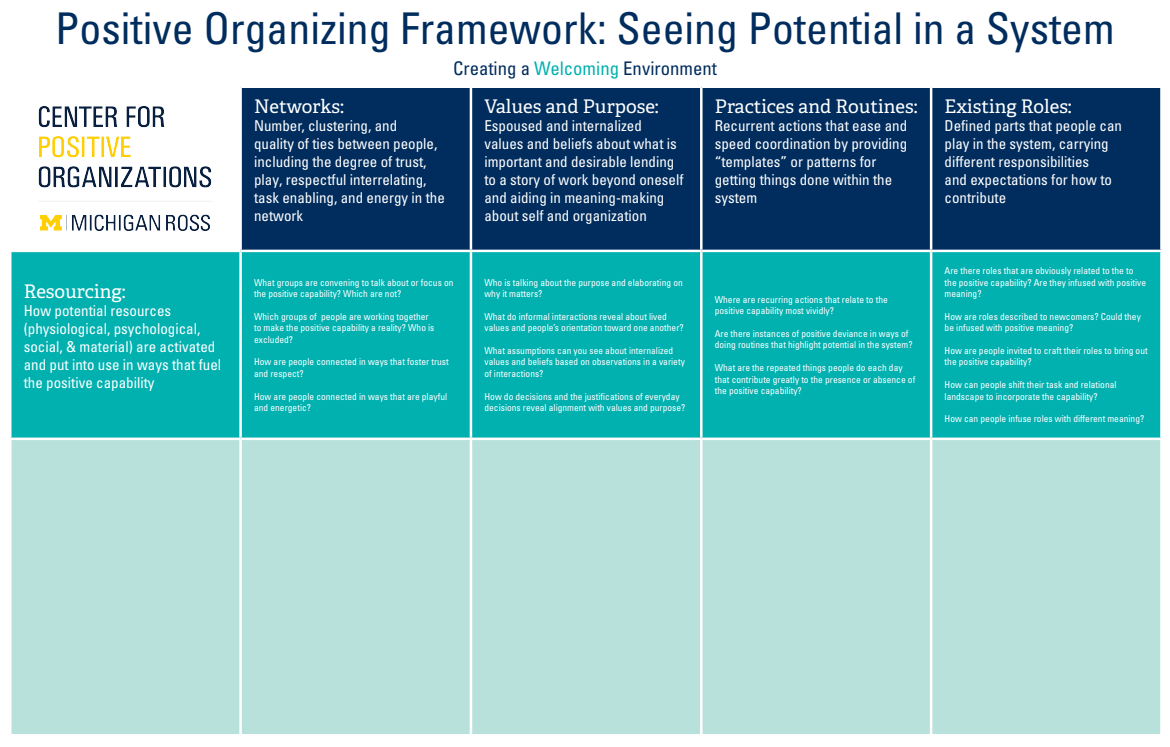
<style>
.page{position:relative;width:1170px;height:747px;background:#fff}
.page>*{position:absolute;margin:0;border:0;box-sizing:border-box;transform-origin:0 0}
.t1{font:condensed 43.75px "Univers LT Pro";color:#002d5e}
.t2{font:18.75px "Adelle";color:#fff}
.t3{font:condensed 18.75px "Univers LT Pro";color:#002d5e}
.t4{font:condensed 15px/18px "Univers LT Pro";color:#fff}
.t5{font:condensed 9.5px/11.4px "Univers LT Pro";color:#fff}
.s1{color:#00b1b0}
</style>
<div class="page">
<div style="left:242px;top:88px;width:918px;height:162px;background:#002d5e"></div>
<div style="left:12px;top:252px;width:1148px;height:186px;background:#00b1b0"></div>
<div style="left:12px;top:440px;width:1148px;height:294px;background:#b8e1dc"></div>
<hr style="left:470px;top:88px;width:2px;height:162px;background:#fff">
<hr style="left:700px;top:88px;width:3px;height:162px;background:#fff">
<hr style="left:930px;top:88px;width:2px;height:162px;background:#fff">
<hr style="left:239px;top:252px;width:3px;height:186px;background:#fff">
<hr style="left:470px;top:252px;width:2px;height:186px;background:#fff">
<hr style="left:700px;top:252px;width:3px;height:186px;background:#fff">
<hr style="left:930px;top:252px;width:2px;height:186px;background:#fff">
<hr style="left:239px;top:440px;width:3px;height:294px;background:#fff">
<hr style="left:470px;top:440px;width:2px;height:294px;background:#fff">
<hr style="left:700px;top:440px;width:3px;height:294px;background:#fff">
<hr style="left:930px;top:440px;width:2px;height:294px;background:#fff">
<img style="left:38px;top:107px;width:174px;height:124px">
<p class="t1" style="left:55px;top:0;width:1061px">Positive Organizing Framework: Seeing Potential in a System</p>
<p class="t3" style="left:453px;top:56px;width:265px">Creating a <span class="s1">Welcoming</span> Environment</p>
<p class="t2" style="left:254px;top:95px;width:92px">Networks:</p>
<p class="t4" style="left:254px;top:116px;width:192px">Number, clustering, and<br>quality of ties between people, including the degree of trust, play, respectful interrelating, task enabling, and energy in the network</p>
<p class="t2" style="left:484px;top:95px;width:176px">Values and Purpose:</p>
<p class="t4" style="left:484px;top:116px;width:201px">Espoused and internalized values and beliefs about what is important and desirable lending to a story of work beyond oneself and aiding in meaning-making about self and organization</p>
<p class="t2" style="left:715px;top:95px;width:204px">Practices and Routines:</p>
<p class="t4" style="left:715px;top:116px;width:194px">Recurrent actions that ease and speed coordination by providing “templates” or patterns for getting things done within the system</p>
<p class="t2" style="left:945px;top:95px;width:129px">Existing Roles:</p>
<p class="t4" style="left:945px;top:116px;width:179px">Defined parts that people can play in the system, carrying different responsibilities<br>and expectations for how to contribute</p>
<p class="t2" style="left:24px;top:280px;width:103px">Resourcing:</p>
<p class="t4" style="left:24px;top:301px;width:199px">How potential resources (physiological, psychological, social, &amp; material) are activated and put into use in ways that fuel the positive capability</p>
<p class="t5" style="left:254px;top:276px;width:201px">What groups are convening to talk about or focus on the positive capability? Which are not?</p>
<p class="t5" style="left:254px;top:311px;width:182px">Which groups of people are working together to make the positive capability a reality? Who is excluded?</p>
<p class="t5" style="left:254px;top:356px;width:196px">How are people connected in ways that foster trust and respect?</p>
<p class="t5" style="left:254px;top:390px;width:195px">How are people connected in ways that are playful and energetic?</p>
<p class="t5" style="left:484px;top:276px;width:200px">Who is talking about the purpose and elaborating on why it matters?</p>
<p class="t5" style="left:484px;top:311px;width:201px">What do informal interactions reveal about lived values and people’s orientation toward one another?</p>
<p class="t5" style="left:484px;top:345px;width:202px">What assumptions can you see about internalized values and beliefs based on observations in a variety of interactions?</p>
<p class="t5" style="left:484px;top:390px;width:203px">How do decisions and the justifications of everyday decisions reveal alignment with values and purpose?</p>
<p class="t5" style="left:715px;top:293px;width:175px">Where are recurring actions that relate to the positive capability most vividly?</p>
<p class="t5" style="left:715px;top:328px;width:199px">Are there instances of positive deviance in ways of doing routines that highlight potential in the system?</p>
<p class="t5" style="left:715px;top:362px;width:202px">What are the repeated things people do each day that contribute greatly to the presence or absence of the positive capability?</p>
<p class="t5" style="left:945px;top:265px;width:203px">Are there roles that are obviously related to the to the positive capability? Are they infused with positive meaning?</p>
<p class="t5" style="left:945px;top:311px;width:198px">How are roles described to newcomers? Could they be infused with positive meaning?</p>
<p class="t5" style="left:945px;top:345px;width:205px">How are people invited to craft their roles to bring out the positive capability?</p>
<p class="t5" style="left:945px;top:379px;width:174px">How can people shift their task and relational landscape to incorporate the capability?</p>
<p class="t5" style="left:945px;top:413px;width:201px">How can people infuse roles with different meaning?</p>
</div>
